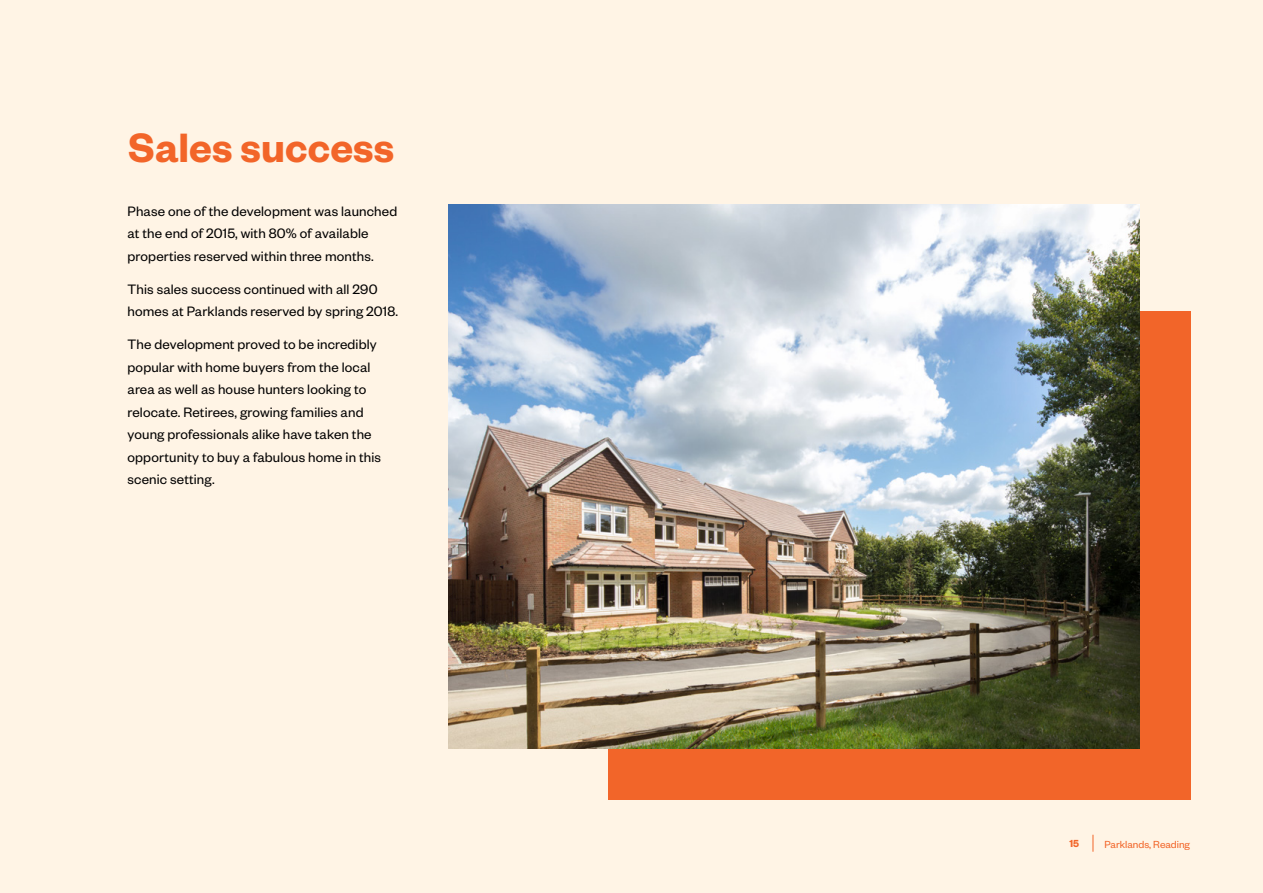
<style>
.page{position:relative;width:1263px;height:893px;background:#fff4e5}
.page>*{position:absolute;margin:0;border:0;box-sizing:border-box;transform-origin:0 0}
.t1{font:600 45px "Founders Grotesk";color:#f26529}
.t2{font:15px/22.5px "Founders Grotesk";letter-spacing:.01em;color:#000}
.t3{font:11.25px "Founders Grotesk";color:#f26529}
.t4{font:600 11.25px "Founders Grotesk";color:#f26529}
</style>
<div class="page">
<svg style="left:1093px;top:835px;width:1px;height:17px"></svg>
<div style="left:608px;top:311px;width:583px;height:488px;background:#f26529"></div>
<img style="left:448px;top:204px;width:692px;height:544px">
<h1 class="t1" style="left:128px;top:119px;width:267px">Sales success</h1>
<p class="t2" style="left:128px;top:199px;width:271px">Phase one of the development was launched at the end of 2015, with 80% of available properties reserved within three months.</p>
<p class="t2" style="left:128px;top:277px;width:272px">This sales success continued with all 290 homes at Parklands reserved by spring 2018.</p>
<p class="t2" style="left:128px;top:332px;width:255px">The development proved to be incredibly popular with home buyers from the local area as well as house hunters looking to relocate. Retirees, growing families and young professionals alike have taken the opportunity to buy a fabulous home in this scenic setting.</p>
<p class="t4" style="left:1069px;top:836px;width:11px">15</p>
<p class="t3" style="left:1104px;top:837px;width:87px">Parklands, Reading</p>
</div>
